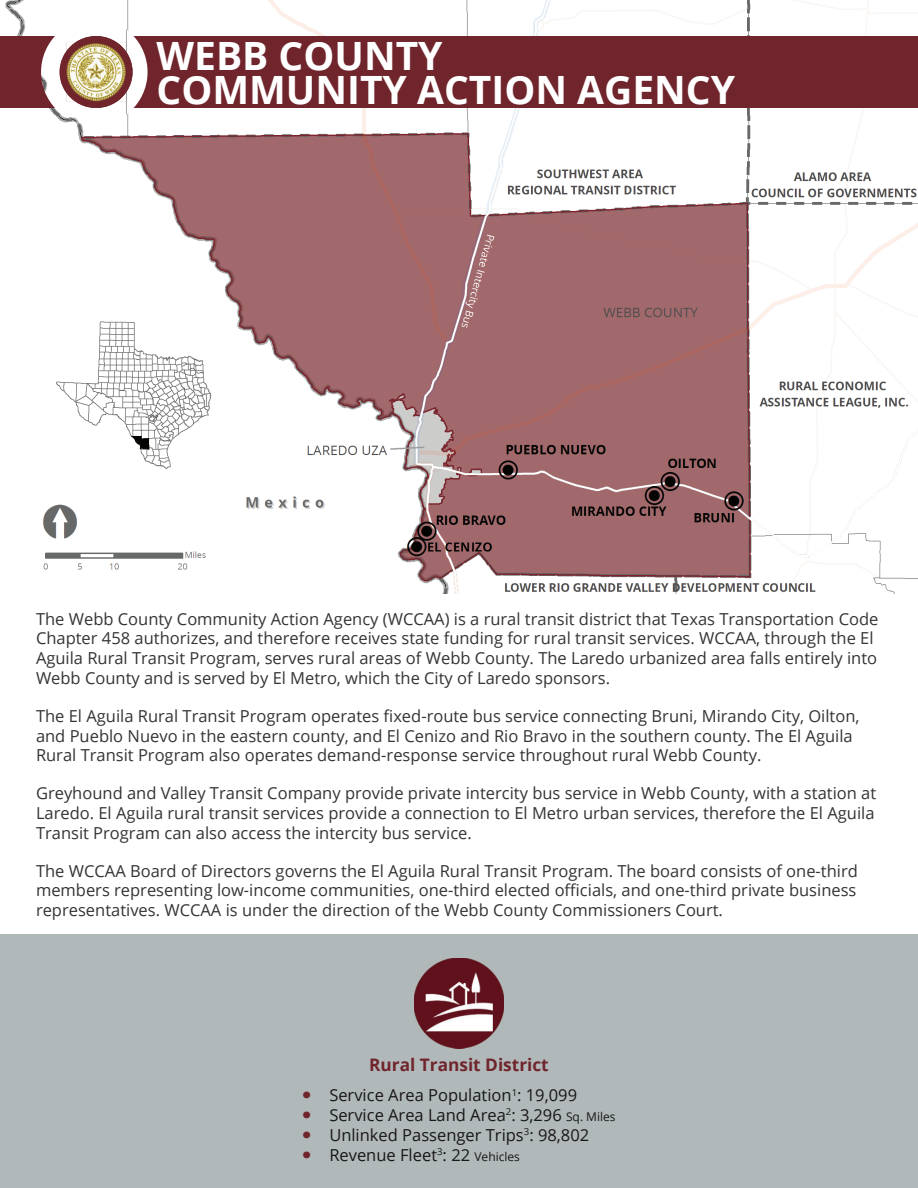
<style>
.page{position:relative;width:918px;height:1188px;background:#fff}
.page>*{position:absolute;margin:0;border:0;box-sizing:border-box;transform-origin:0 0}
.t1{font:700 39px/34.8px "Open Sans";color:#fff}
.t2{font:700 17.25px "Open Sans";color:#70252c}
.t3{font:16.5px/19.8px "Open Sans";color:#333434}
.t4{font:16.5px/19.8px "Open Sans";color:#181717}
.s1{font-size:12px}
</style>
<div class="page">
<img style="left:5px;top:0;width:913px;height:594px">
<div style="left:0;top:934px;width:918px;height:254px;background:#b1b8b9"></div>
<div style="left:0;top:36px;width:918px;height:72px;background:#70252c"></div>
<img style="left:66px;top:43px;width:60px;height:58px">
<img style="left:414px;top:958px;width:90px;height:90px">
<h1 class="t1" style="left:157px;top:37px;width:580px">WEBB COUNTY<br>COMMUNITY ACTION AGENCY</h1>
<p class="t3" style="left:36px;top:608px;width:844px">The Webb County Community Action Agency (WCCAA) is a rural transit district that Texas Transportation Code Chapter 458 authorizes, and therefore receives state funding for rural transit services. WCCAA, through the El Aguila Rural Transit Program, serves rural areas of Webb County. The Laredo urbanized area falls entirely into Webb County and is served by El Metro, which the City of Laredo sponsors.</p>
<p class="t3" style="left:36px;top:706px;width:825px">The El Aguila Rural Transit Program operates fixed-route bus service connecting Bruni, Mirando City, Oilton, and Pueblo Nuevo in the eastern county, and El Cenizo and Rio Bravo in the southern county. The El Aguila<br>Rural Transit Program also operates demand-response service throughout rural Webb County.</p>
<p class="t3" style="left:36px;top:783px;width:842px;text-align:justify">Greyhound and Valley Transit Company provide private intercity bus service in Webb County, with a station at Laredo. El Aguila rural transit services provide a connection to El Metro urban services, therefore the El Aguila Transit Program can also access the intercity bus service.</p>
<p class="t3" style="left:36px;top:860px;width:823px;text-align:justify">The WCCAA Board of Directors governs the El Aguila Rural Transit Program. The board consists of one-third members representing low-income communities, one-third elected officials, and one-third private business representatives. WCCAA is under the direction of the Webb County Commissioners Court.</p>
<p class="t2" style="left:369px;top:1052px;width:181px">Rural Transit District</p>
<p class="t4" style="left:329px;top:1085px;width:288px">Service Area Population<sup>1</sup>: 19,099<br>Service Area Land Area<sup>2</sup>: 3,296 <span class="s1">Sq. Miles </span>Unlinked Passenger Trips<sup>3</sup>: 98,802<br>Revenue Fleet<sup>3</sup>: 22 <span class="s1">Vehicles</span></p>
</div>
